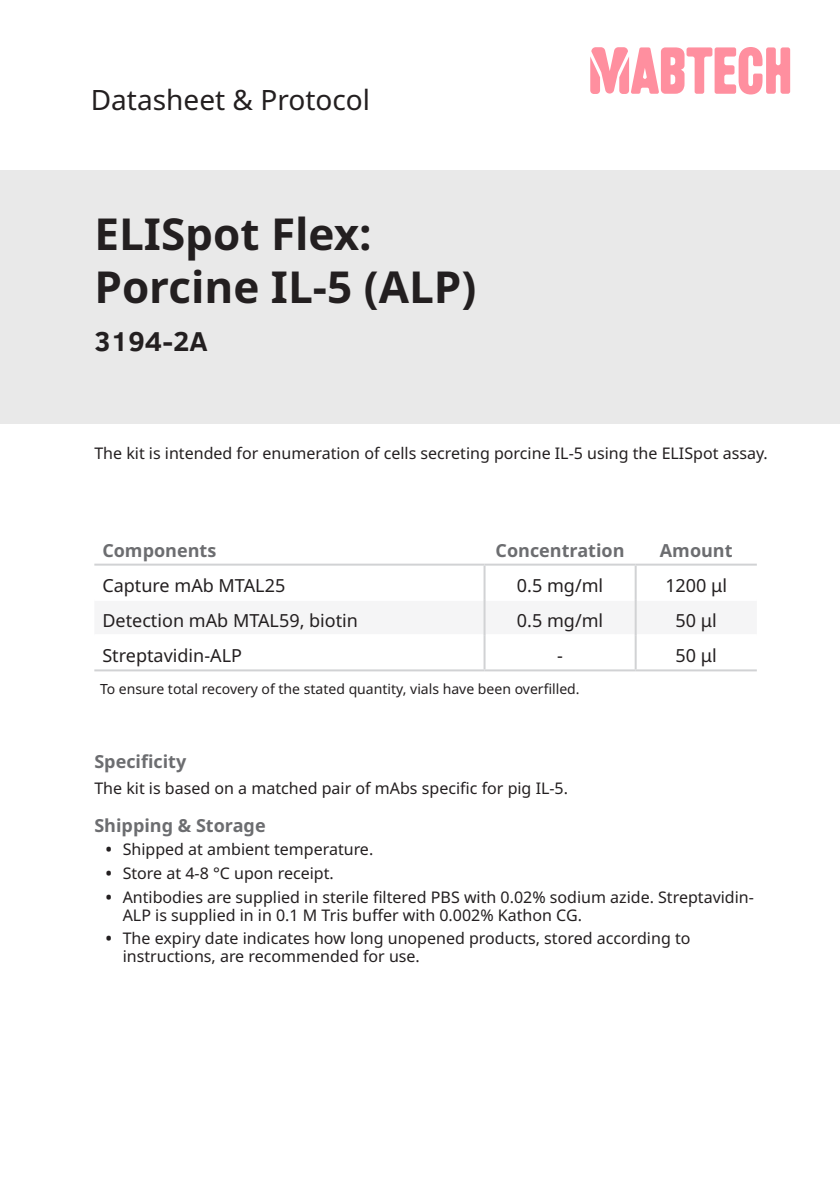
<style>
.page{position:relative;width:840px;height:1191px;background:#fff}
.page>*{position:absolute;margin:0;border:0;box-sizing:border-box;transform-origin:0 0}
.frontpage_header{font:700 44px/52.8px "Noto Sans";color:#231f20}
.frontpage_White{font:28px "Noto Sans";color:#231f20}
.frontpage{font:700 28px "Clear Sans";color:#231f20}
.Table_Body{font:18px "Noto Sans";color:#231f20}
.Table_H1{font:700 18px "Noto Sans";color:#6c6d70}
.body{font:16px/18px "Noto Sans";color:#231f20}
.Notes{font:14px "Noto Sans";color:#231f20}
.s1{font-weight:700}
</style>
<div class="page">
<svg style="left:590px;top:47px;width:199px;height:47px"></svg>
<div style="left:0;top:170px;width:839px;height:254px;background:#e9e9e9"></div>
<svg style="left:94px;top:565px;width:662px;height:104px"></svg>
<div style="left:94px;top:601px;width:662px;height:33px;background:#f5f5f6"></div>
<hr style="left:94px;top:599px;width:389px;height:2px;background:#fff">
<hr style="left:485px;top:599px;width:149px;height:2px;background:#fff">
<hr style="left:636px;top:599px;width:120px;height:2px;background:#fff">
<hr style="left:94px;top:634px;width:389px;height:2px;background:#fff">
<hr style="left:485px;top:634px;width:149px;height:2px;background:#fff">
<hr style="left:636px;top:634px;width:120px;height:2px;background:#fff">
<hr style="left:94px;top:563px;width:390px;height:2px;background:#d1d2d4">
<hr style="left:484px;top:563px;width:151px;height:2px;background:#d1d2d4">
<hr style="left:635px;top:563px;width:121px;height:2px;background:#d1d2d4">
<hr style="left:94px;top:669px;width:390px;height:2px;background:#d1d2d4">
<hr style="left:484px;top:669px;width:151px;height:2px;background:#d1d2d4">
<hr style="left:635px;top:669px;width:121px;height:2px;background:#d1d2d4">
<hr style="left:483px;top:565px;width:2px;height:35px;background:#d1d2d4">
<hr style="left:483px;top:600px;width:2px;height:35px;background:#d1d2d4">
<hr style="left:483px;top:635px;width:2px;height:34px;background:#d1d2d4">
<hr style="left:634px;top:565px;width:2px;height:35px;background:#d1d2d4">
<hr style="left:634px;top:600px;width:2px;height:35px;background:#d1d2d4">
<hr style="left:634px;top:635px;width:2px;height:34px;background:#d1d2d4">
<p class="frontpage_White" style="left:91px;top:84px;width:280px">Datasheet &amp; Protocol</p>
<p class="frontpage_header" style="left:94px;top:208px;width:383px">ELISpot Flex:<br>Porcine IL-5 (ALP)</p>
<p class="frontpage" style="left:94px;top:321px;width:115px">3194-2A</p>
<p class="body" style="left:94px;top:444px;width:674px">The kit is intended for enumeration of cells secreting porcine IL-5 using the ELISpot assay.</p>
<p class="Table_H1" style="left:102px;top:540px;width:115px">Components</p>
<p class="Table_H1" style="left:495px;top:540px;width:130px">Concentration</p>
<p class="Table_H1" style="left:659px;top:540px;width:74px">Amount</p>
<p class="Table_Body" style="left:102px;top:575px;width:184px">Capture mAb MTAL25</p>
<p class="Table_Body" style="left:516px;top:575px;width:88px">0.5 mg/ml</p>
<p class="Table_Body" style="left:665px;top:575px;width:63px">1200 μl</p>
<p class="Table_Body" style="left:102px;top:610px;width:257px">Detection mAb MTAL59, biotin</p>
<p class="Table_Body" style="left:516px;top:610px;width:88px">0.5 mg/ml</p>
<p class="Table_Body" style="left:675px;top:610px;width:43px">50 μl</p>
<p class="Table_Body" style="left:102px;top:645px;width:141px">Streptavidin-ALP</p>
<p class="Table_Body" style="left:557px;top:645px;width:7px">-</p>
<p class="Table_Body" style="left:675px;top:645px;width:43px">50 μl</p>
<p class="Notes" style="left:100px;top:681px;width:481px">To ensure total recovery of the stated quantity, vials have been overfilled.</p>
<h2 class="Table_H1" style="left:94px;top:751px;width:93px">Specificity</h2>
<p class="body" style="left:94px;top:779px;width:475px">The kit is based on a matched pair of mAbs specific for pig IL-5.</p>
<h2 class="Table_H1" style="left:94px;top:815px;width:173px">Shipping &amp; Storage</h2>
<p class="body" style="left:106px;top:841px;width:269px"><span class="s1">•</span> Shipped at ambient temperature.</p>
<p class="body" style="left:106px;top:864px;width:229px"><span class="s1">•</span> Store at 4-8 °C upon receipt.</p>
<p class="body" style="left:123px;top:888px;width:632px;text-indent:-17px"><span class="s1">•</span> Antibodies are supplied in sterile filtered PBS with 0.02% sodium azide. Streptavidin-<br>ALP is supplied in in 0.1 M Tris buffer with 0.002% Kathon CG.</p>
<p class="body" style="left:123px;top:930px;width:569px;text-indent:-17px"><span class="s1">•</span> The expiry date indicates how long unopened products, stored according to instructions, are recommended for use.</p>
</div>
